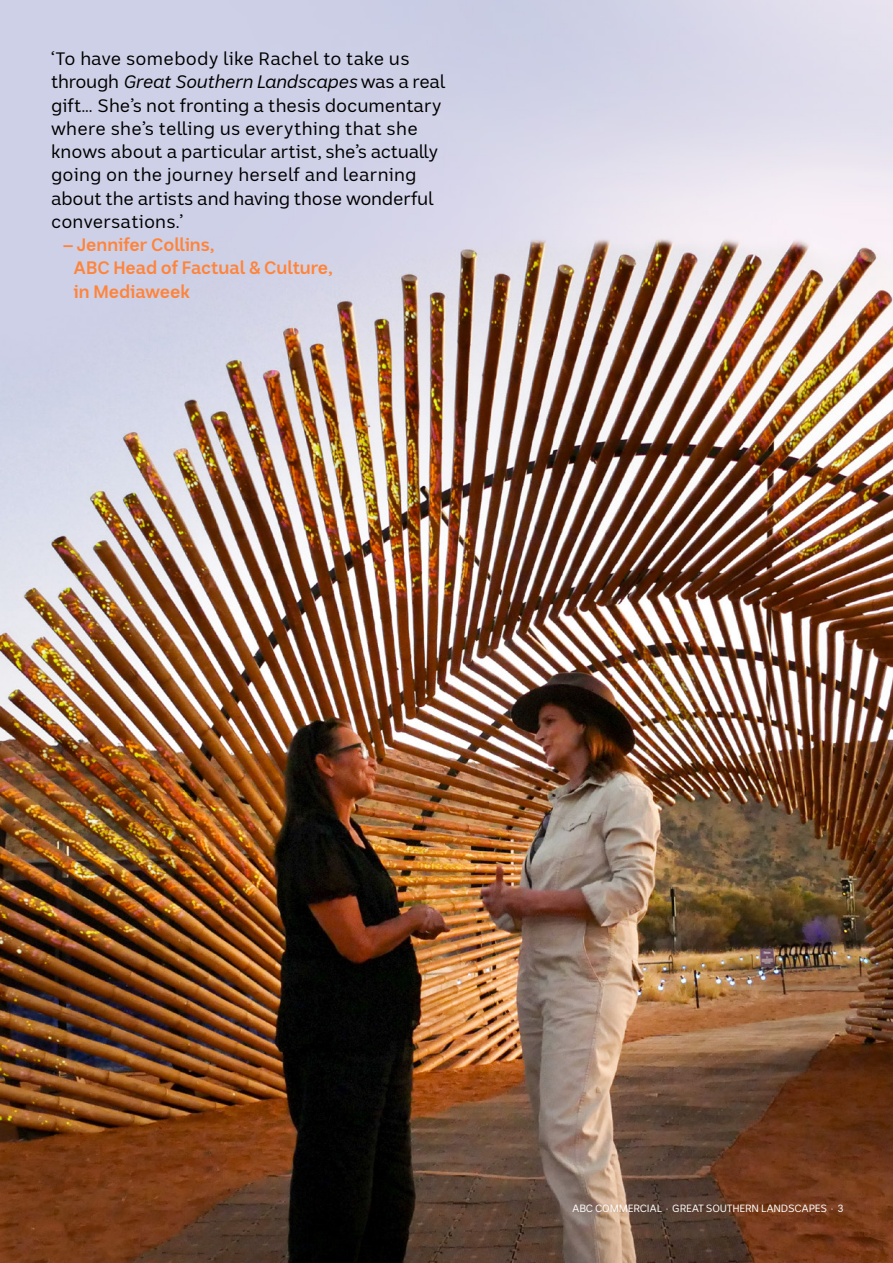
<style>
.page{position:relative;width:893px;height:1263px;background:#fff}
.page>*{position:absolute;margin:0;border:0;box-sizing:border-box;transform-origin:0 0}
.t1{font:18px/23.2px "ABC Sans Nova";color:#000}
.t2{font:700 18px/23.2px "ABC Sans Nova";color:#ff843b}
.t3{font:10.5px "ABC Sans Nova";letter-spacing:-.02em;color:#fff}
.s1{font-style:italic}
</style>
<div class="page">
<img style="left:0;top:0;width:893px;height:1263px">
<p class="t1" style="left:51px;top:47px;width:396px">‘To have somebody like Rachel to take us through <span class="s1">Great Southern Landscapes</span> was a real gift… She’s not fronting a thesis documentary where she’s telling us everything that she knows about a particular artist, she’s actually going on the journey herself and learning about the artists and having those wonderful conversations.’</p>
<p class="t2" style="left:74px;top:233px;width:261px;text-indent:-10px">– Jennifer Collins,<br>ABC Head of Factual &amp; Culture, in Mediaweek</p>
<p class="t3" style="left:572px;top:1202px;width:273px">ABC COMMERCIAL · GREAT SOUTHERN LANDSCAPES · 3</p>
</div>
